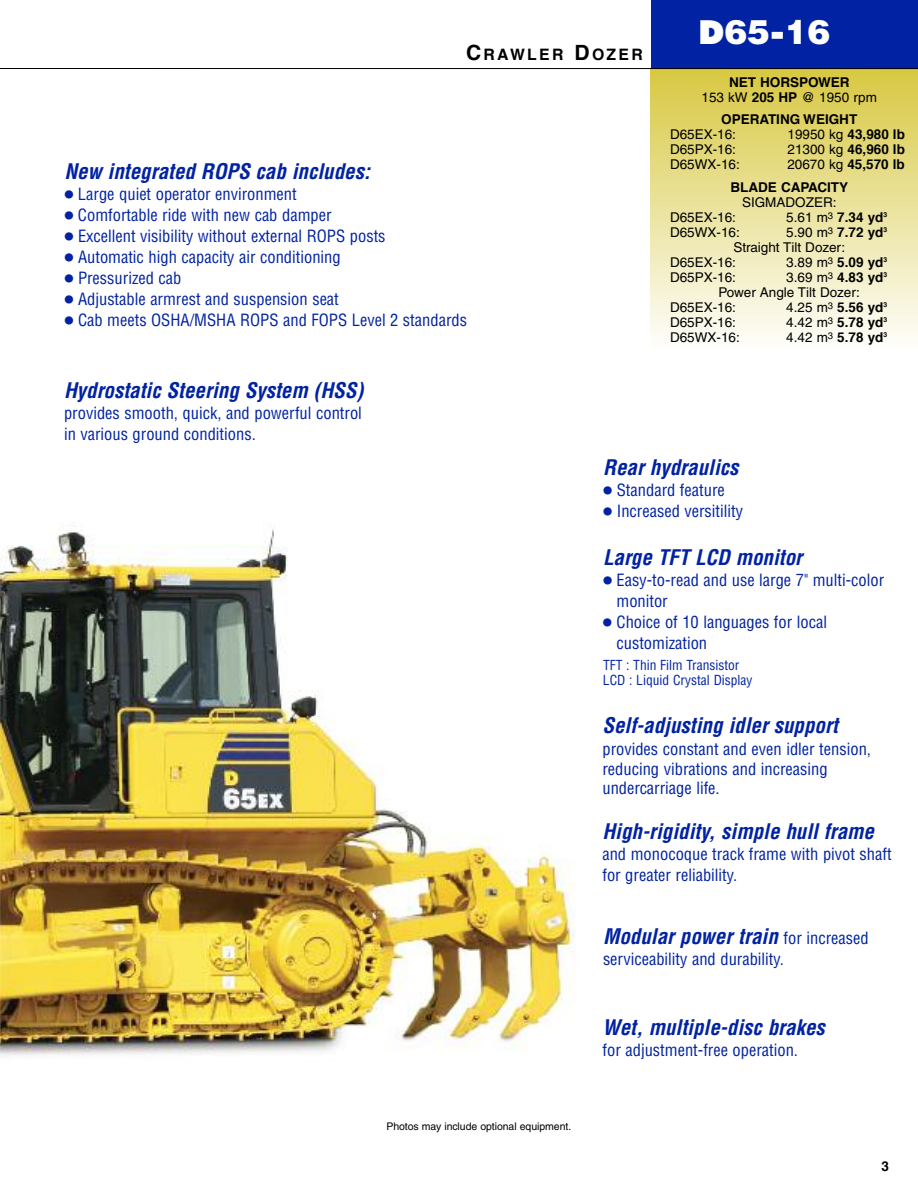
<style>
.page{position:relative;width:918px;height:1188px;background:#fff}
.page>*{position:absolute;margin:0;border:0;box-sizing:border-box;transform-origin:0 0}
.t1{font:31.5px "Komatsu VI";color:#fff}
.t2{font:italic 700 condensed 21px "Helvetica";color:#0022a3}
.t3{font:condensed 16.5px/21px "Helvetica";color:#0022a3}
.t4{font:700 15.75px "Helvetica";letter-spacing:.15em;color:#000}
.t5{font:700 13.5px/15px "Helvetica";color:#000;text-align:center}
.t6{font:13.5px "Helvetica";color:#000}
.t7{font:condensed 13.5px/15px "Helvetica";color:#0022a3}
.t8{font:10.5px "Helvetica";letter-spacing:-.005em;color:#000}
.s1{font-size:21px}
.s2{font-family:"Universal Newswith Comm Pi";font-stretch:normal}
.s3{font-weight:400}
.s4{font-weight:400;font-style:normal;font-size:16.5px}
</style>
<div class="page">
<div style="left:651px;top:68px;width:267px;height:282px;background:linear-gradient(to bottom,#d7c841,#fefefc)"></div>
<img style="left:0;top:522px;width:576px;height:533px">
<div style="left:651px;top:0;width:267px;height:68px;background:#0022a3"></div>
<hr style="left:0;top:68px;width:918px;height:1px;background:#000">
<p class="t4" style="left:466px;top:48px;width:178px"><span class="s1">C</span>RAWLER <span class="s1">D</span>OZER</p>
<p class="t2" style="left:64px;top:159px;width:307px">New integrated ROPS cab includes:</p>
<p class="t3" style="left:64px;top:184px;width:234px"><span class="s2">●</span> Large quiet operator environment</p>
<p class="t3" style="left:64px;top:205px;width:269px"><span class="s2">●</span> Comfortable ride with new cab damper</p>
<p class="t3" style="left:65px;top:226px;width:323px"><span class="s2">●</span> Excellent visibility without external ROPS posts</p>
<p class="t3" style="left:65px;top:247px;width:278px"><span class="s2">●</span> Automatic high capacity air conditioning</p>
<p class="t3" style="left:65px;top:268px;width:118px"><span class="s2">●</span> Pressurized cab</p>
<p class="t3" style="left:65px;top:289px;width:276px"><span class="s2">●</span> Adjustable armrest and suspension seat</p>
<p class="t3" style="left:65px;top:310px;width:404px"><span class="s2">●</span> Cab meets OSHA/MSHA ROPS and FOPS Level 2 standards</p>
<p class="t2" style="left:64px;top:378px;width:301px">Hydrostatic Steering System (HSS)</p>
<p class="t3" style="left:64px;top:402px;width:299px">provides smooth, quick, and powerful control in various ground conditions.</p>
<h1 class="t1" style="left:699px;top:19px;width:133px">D65-16</h1>
<p class="t5" style="left:702px;top:76px;width:177px">NET HORSPOWER<br><span class="s3">153 kW</span> 205 HP <span class="s3">@ 1950 rpm</span></p>
<p class="t5" style="left:721px;top:113px;width:138px">OPERATING WEIGHT</p>
<p class="t6" style="left:670px;top:130px;width:68px">D65EX-16:</p>
<p class="t5" style="left:788px;top:128px;width:119px"><span class="s3">19950 kg</span> 43,980 LB</p>
<p class="t6" style="left:670px;top:145px;width:68px">D65PX-16:</p>
<p class="t5" style="left:788px;top:143px;width:119px"><span class="s3">21300 kg</span> 46,960 LB</p>
<p class="t6" style="left:670px;top:160px;width:71px">D65WX-16:</p>
<p class="t5" style="left:730px;top:155px;width:176px;line-height:22.5px;text-align:left;text-indent:57px"><span class="s3">20670 kg</span> 45,570 LB<br>BLADE CAPACITY</p>
<p class="t6" style="left:742px;top:197px;width:96px">SIGMADOZER:</p>
<p class="t6" style="left:670px;top:212px;width:68px">D65EX-16:</p>
<p class="t5" style="left:786px;top:211px;width:102px"><span class="s3">5.61 m</span><sup>3</sup> 7.34 YD<sup>3</sup></p>
<p class="t6" style="left:670px;top:227px;width:71px">D65WX-16:</p>
<p class="t5" style="left:786px;top:226px;width:102px"><span class="s3">5.90 m</span><sup>3</sup> 7.72 YD<sup>3</sup></p>
<p class="t6" style="left:733px;top:242px;width:113px">Straight Tilt Dozer:</p>
<p class="t6" style="left:670px;top:257px;width:68px">D65EX-16:</p>
<p class="t5" style="left:786px;top:256px;width:102px"><span class="s3">3.89 m</span><sup>3</sup> 5.09 YD<sup>3</sup></p>
<p class="t6" style="left:670px;top:272px;width:68px">D65PX-16:</p>
<p class="t5" style="left:786px;top:271px;width:102px"><span class="s3">3.69 m</span><sup>3</sup> 4.83 YD<sup>3</sup></p>
<p class="t6" style="left:719px;top:287px;width:143px">Power Angle Tilt Dozer:</p>
<p class="t6" style="left:670px;top:302px;width:68px">D65EX-16:</p>
<p class="t5" style="left:786px;top:301px;width:102px"><span class="s3">4.25 m</span><sup>3</sup> 5.56 YD<sup>3</sup></p>
<p class="t6" style="left:670px;top:317px;width:68px">D65PX-16:</p>
<p class="t5" style="left:786px;top:316px;width:102px"><span class="s3">4.42 m</span><sup>3</sup> 5.78 YD<sup>3</sup></p>
<p class="t6" style="left:670px;top:332px;width:71px">D65WX-16:</p>
<p class="t5" style="left:786px;top:331px;width:102px"><span class="s3">4.42 m</span><sup>3</sup> 5.78 YD<sup>3</sup></p>
<p class="t2" style="left:603px;top:456px;width:137px">Rear hydraulics</p>
<p class="t3" style="left:603px;top:480px;width:123px"><span class="s2">●</span> Standard feature</p>
<p class="t3" style="left:603px;top:501px;width:141px"><span class="s2">●</span> Increased versitility</p>
<p class="t2" style="left:603px;top:546px;width:201px">Large TFT LCD monitor</p>
<p class="t3" style="left:616px;top:570px;width:269px;text-indent:-13px"><span class="s2">●</span> Easy-to-read and use large 7" multi-color monitor</p>
<p class="t3" style="left:616px;top:612px;width:212px;text-indent:-13px"><span class="s2">●</span> Choice of 10 languages for local customization</p>
<p class="t7" style="left:603px;top:658px;width:151px">TFT : Thin Film Transistor<br>LCD : Liquid Crystal Display</p>
<p class="t2" style="left:602px;top:713px;width:237px">Self-adjusting idler support</p>
<p class="t3" style="left:602px;top:739px;width:270px;line-height:19.8px">provides constant and even idler tension, reducing vibrations and increasing undercarriage life.</p>
<p class="t2" style="left:602px;top:820px;width:273px">High-rigidity, simple hull frame</p>
<p class="t3" style="left:602px;top:844px;width:291px">and monocoque track frame with pivot shaft for greater reliability.</p>
<p class="t2" style="left:603px;top:925px;width:267px">Modular power train <span class="s4">for increased</span></p>
<p class="t3" style="left:603px;top:949px;width:183px">serviceability and durability.</p>
<p class="t8" style="left:386px;top:1122px;width:186px">Photos may include optional equipment.</p>
<p class="t2" style="left:603px;top:1015px;width:224px">Wet, multiple-disc brakes</p>
<p class="t3" style="left:603px;top:1040px;width:197px">for adjustment-free operation.</p>
<p class="t5" style="left:881px;top:1160px;width:9px">3</p>
</div>
